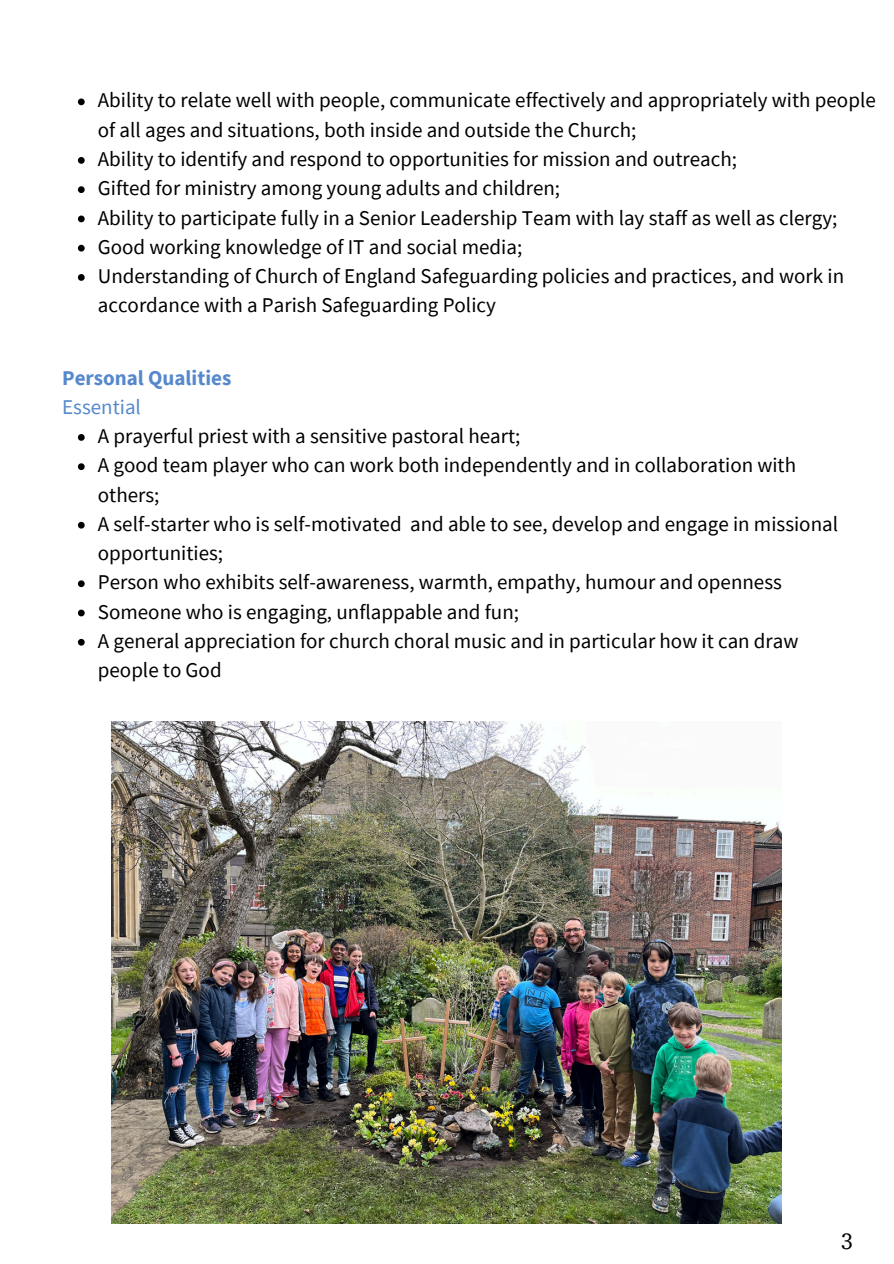
<style>
.page{position:relative;width:894px;height:1264px;background:#fff}
.page>*{position:absolute;margin:0;border:0;box-sizing:border-box;transform-origin:0 0}
.t1{font:24px "Source Serif Pro";color:#000}
.t2{font:21px/29.2px "Source Sans Pro";color:#000}
.t3{font:700 21px/29.2px "Source Sans Pro";color:#5589cc}
.s1{font-weight:400}
</style>
<div class="page">
<svg style="left:78px;top:98px;width:7px;height:7px"></svg>
<svg style="left:78px;top:157px;width:7px;height:7px"></svg>
<svg style="left:78px;top:186px;width:7px;height:7px"></svg>
<svg style="left:78px;top:215px;width:7px;height:7px"></svg>
<svg style="left:78px;top:245px;width:7px;height:6px"></svg>
<svg style="left:78px;top:274px;width:7px;height:7px"></svg>
<svg style="left:78px;top:434px;width:7px;height:7px"></svg>
<svg style="left:78px;top:463px;width:7px;height:7px"></svg>
<svg style="left:78px;top:522px;width:7px;height:6px"></svg>
<svg style="left:78px;top:580px;width:7px;height:7px"></svg>
<svg style="left:78px;top:609px;width:7px;height:7px"></svg>
<svg style="left:78px;top:639px;width:7px;height:6px"></svg>
<img style="left:112px;top:721px;width:669px;height:501px">
<p class="t2" style="left:98px;top:85px;width:779px">Ability to relate well with people, communicate effectively and appropriately with people of all ages and situations, both inside and outside the Church;</p>
<p class="t2" style="left:98px;top:144px;width:640px">Ability to identify and respond to opportunities for mission and outreach;</p>
<p class="t2" style="left:98px;top:173px;width:463px">Gifted for ministry among young adults and children;</p>
<p class="t2" style="left:98px;top:202px;width:740px">Ability to participate fully in a Senior Leadership Team with lay staff as well as clergy;</p>
<p class="t2" style="left:98px;top:232px;width:426px">Good working knowledge of IT and social media;</p>
<p class="t2" style="left:98px;top:261px;width:747px">Understanding of Church of England Safeguarding policies and practices, and work in accordance with a Parish Safeguarding Policy</p>
<h1 class="t3" style="left:62px;top:362px;width:171px">Personal Qualities<br><span class="s1">Essential</span></h1>
<p class="t2" style="left:98px;top:421px;width:424px">A prayerful priest with a sensitive pastoral heart;</p>
<p class="t2" style="left:98px;top:450px;width:699px">A good team player who can work both independently and in collaboration with others;</p>
<p class="t2" style="left:98px;top:508px;width:741px">A self-starter who is self-motivated and able to see, develop and engage in missional opportunities;</p>
<p class="t2" style="left:98px;top:567px;width:685px">Person who exhibits self-awareness, warmth, empathy, humour and openness</p>
<p class="t2" style="left:98px;top:596px;width:422px">Someone who is engaging, unflappable and fun;</p>
<p class="t2" style="left:98px;top:625px;width:702px">A general appreciation for church choral music and in particular how it can draw people to God</p>
<p class="t1" style="left:840px;top:1226px;width:13px">3</p>
</div>
